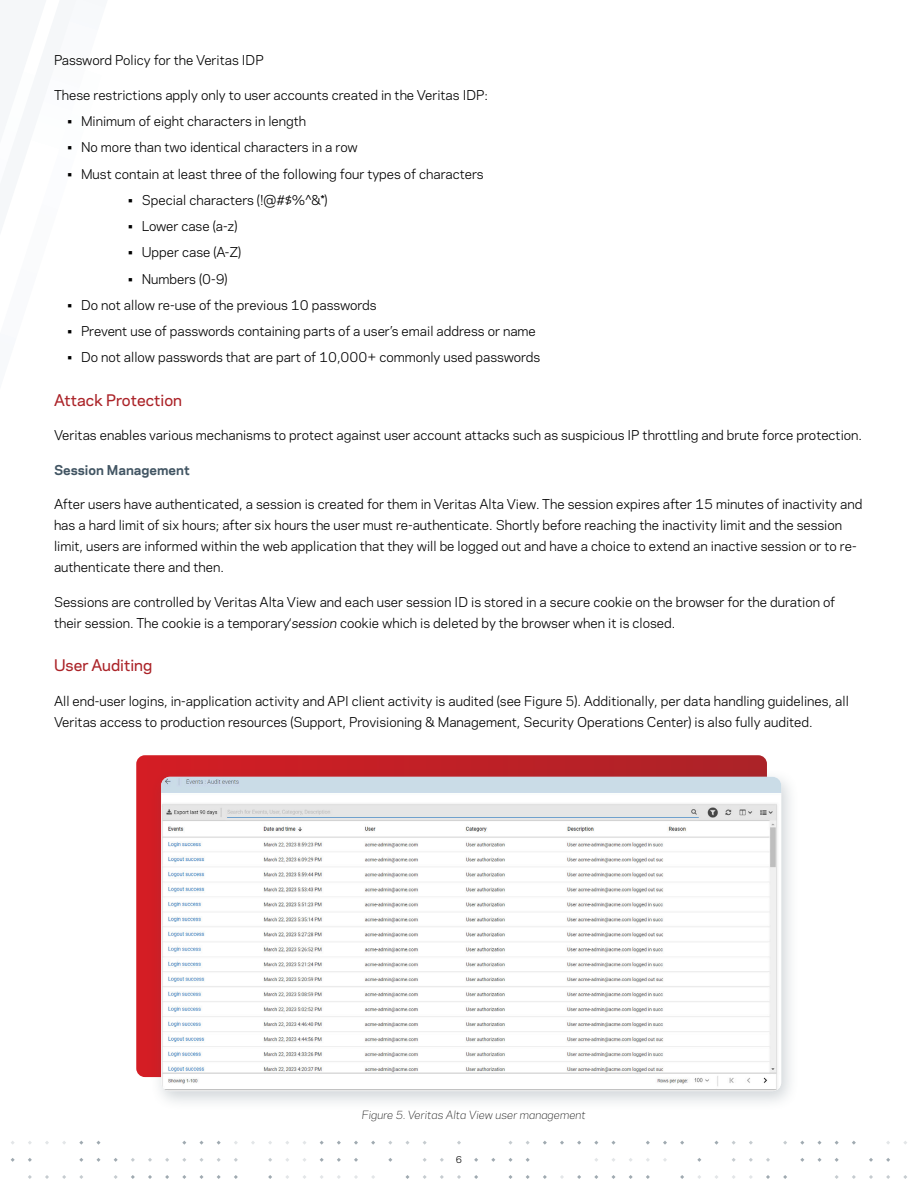
<style>
.page{position:relative;width:918px;height:1188px;background:#fff}
.page>*{position:absolute;margin:0;border:0;box-sizing:border-box;transform-origin:0 0}
.Paragraph_Title{font:500 15px "Polaris";color:#ab2328}
.Body_Copy{font:12.75px/21px "Polaris";color:#000}
.Paragraph_Subtitle{font:700 12.75px "Polaris";color:#425563}
.t1{font:italic 300 10.65px "Polaris";color:#000}
.t2{font:9px "Polaris";color:#000}
.s1{font-style:italic}
</style>
<div class="page">
<svg style="left:783px;top:1175px;width:4px;height:4px"></svg>
<svg style="left:766px;top:1158px;width:4px;height:4px"></svg>
<svg style="left:766px;top:1175px;width:4px;height:4px"></svg>
<svg style="left:749px;top:1158px;width:4px;height:4px"></svg>
<svg style="left:714px;top:1141px;width:5px;height:4px"></svg>
<svg style="left:697px;top:1158px;width:4px;height:4px"></svg>
<svg style="left:680px;top:1141px;width:4px;height:4px"></svg>
<svg style="left:680px;top:1175px;width:4px;height:4px"></svg>
<svg style="left:663px;top:1141px;width:4px;height:4px"></svg>
<svg style="left:646px;top:1141px;width:4px;height:4px"></svg>
<svg style="left:646px;top:1175px;width:4px;height:4px"></svg>
<svg style="left:629px;top:1175px;width:4px;height:4px"></svg>
<svg style="left:611px;top:1141px;width:5px;height:4px"></svg>
<svg style="left:611px;top:1175px;width:5px;height:4px"></svg>
<svg style="left:594px;top:1175px;width:4px;height:4px"></svg>
<svg style="left:577px;top:1141px;width:4px;height:4px"></svg>
<svg style="left:577px;top:1175px;width:4px;height:4px"></svg>
<svg style="left:560px;top:1141px;width:4px;height:4px"></svg>
<svg style="left:560px;top:1175px;width:4px;height:4px"></svg>
<svg style="left:543px;top:1141px;width:4px;height:4px"></svg>
<svg style="left:543px;top:1175px;width:4px;height:4px"></svg>
<svg style="left:526px;top:1158px;width:4px;height:4px"></svg>
<svg style="left:526px;top:1175px;width:4px;height:4px"></svg>
<svg style="left:508px;top:1141px;width:5px;height:4px"></svg>
<svg style="left:508px;top:1158px;width:5px;height:4px"></svg>
<svg style="left:508px;top:1175px;width:5px;height:4px"></svg>
<svg style="left:491px;top:1158px;width:4px;height:4px"></svg>
<svg style="left:474px;top:1158px;width:4px;height:4px"></svg>
<svg style="left:474px;top:1175px;width:4px;height:4px"></svg>
<svg style="left:457px;top:1141px;width:4px;height:4px"></svg>
<svg style="left:457px;top:1175px;width:4px;height:4px"></svg>
<svg style="left:440px;top:1158px;width:4px;height:4px"></svg>
<svg style="left:440px;top:1175px;width:4px;height:4px"></svg>
<svg style="left:423px;top:1175px;width:4px;height:4px"></svg>
<svg style="left:405px;top:1141px;width:5px;height:4px"></svg>
<svg style="left:405px;top:1175px;width:5px;height:4px"></svg>
<svg style="left:388px;top:1158px;width:4px;height:4px"></svg>
<svg style="left:371px;top:1141px;width:4px;height:4px"></svg>
<svg style="left:354px;top:1141px;width:4px;height:4px"></svg>
<svg style="left:354px;top:1158px;width:4px;height:4px"></svg>
<svg style="left:354px;top:1175px;width:4px;height:4px"></svg>
<svg style="left:337px;top:1141px;width:4px;height:4px"></svg>
<svg style="left:337px;top:1158px;width:4px;height:4px"></svg>
<svg style="left:320px;top:1158px;width:4px;height:4px"></svg>
<svg style="left:268px;top:1158px;width:4px;height:4px"></svg>
<svg style="left:268px;top:1175px;width:4px;height:4px"></svg>
<svg style="left:234px;top:1158px;width:4px;height:4px"></svg>
<svg style="left:234px;top:1175px;width:4px;height:4px"></svg>
<svg style="left:217px;top:1175px;width:4px;height:4px"></svg>
<svg style="left:199px;top:1141px;width:5px;height:4px"></svg>
<svg style="left:199px;top:1158px;width:5px;height:4px"></svg>
<svg style="left:199px;top:1175px;width:5px;height:4px"></svg>
<svg style="left:182px;top:1175px;width:4px;height:4px"></svg>
<svg style="left:165px;top:1158px;width:4px;height:4px"></svg>
<svg style="left:165px;top:1175px;width:4px;height:4px"></svg>
<svg style="left:148px;top:1158px;width:4px;height:4px"></svg>
<svg style="left:148px;top:1175px;width:4px;height:4px"></svg>
<svg style="left:131px;top:1158px;width:4px;height:4px"></svg>
<svg style="left:131px;top:1175px;width:4px;height:4px"></svg>
<svg style="left:114px;top:1158px;width:4px;height:4px"></svg>
<svg style="left:114px;top:1175px;width:4px;height:4px"></svg>
<svg style="left:96px;top:1141px;width:5px;height:4px"></svg>
<svg style="left:96px;top:1158px;width:5px;height:4px"></svg>
<svg style="left:79px;top:1158px;width:4px;height:4px"></svg>
<svg style="left:79px;top:1175px;width:4px;height:4px"></svg>
<svg style="left:62px;top:1175px;width:4px;height:4px"></svg>
<svg style="left:45px;top:1175px;width:4px;height:4px"></svg>
<svg style="left:28px;top:1158px;width:4px;height:4px"></svg>
<svg style="left:28px;top:1175px;width:4px;height:4px"></svg>
<svg style="left:11px;top:1158px;width:4px;height:4px"></svg>
<svg style="left:903px;top:1175px;width:4px;height:4px"></svg>
<svg style="left:886px;top:1158px;width:4px;height:4px"></svg>
<svg style="left:886px;top:1175px;width:4px;height:4px"></svg>
<svg style="left:869px;top:1158px;width:4px;height:4px"></svg>
<svg style="left:869px;top:1175px;width:4px;height:4px"></svg>
<svg style="left:852px;top:1141px;width:4px;height:4px"></svg>
<svg style="left:852px;top:1175px;width:4px;height:4px"></svg>
<svg style="left:835px;top:1158px;width:4px;height:4px"></svg>
<svg style="left:835px;top:1175px;width:4px;height:4px"></svg>
<svg style="left:817px;top:1141px;width:5px;height:4px"></svg>
<svg style="left:817px;top:1158px;width:5px;height:4px"></svg>
<svg style="left:800px;top:1158px;width:4px;height:4px"></svg>
<svg style="left:136px;top:755px;width:631px;height:322px;background:#c7232a"></svg>
<div style="left:150px;top:768px;width:649px;height:344px;background:#425563;opacity:.25"></div>
<img style="left:161px;top:777px;width:620px;height:314px">
<p class="Body_Copy" style="left:54px;top:49px;width:211px">Password Policy for the Veritas IDP</p>
<p class="Body_Copy" style="left:54px;top:84px;width:436px">These restrictions apply only to user accounts created in the Veritas IDP:</p>
<p class="Body_Copy" style="left:68px;top:110px;width:240px">• Minimum of eight characters in length</p>
<p class="Body_Copy" style="left:68px;top:136px;width:292px">• No more than two identical characters in a row</p>
<p class="Body_Copy" style="left:68px;top:162px;width:418px">• Must contain at least three of the following four types of characters</p>
<p class="Body_Copy" style="left:128px;top:189px;width:201px">• Special characters (!@#$%^&amp;*)</p>
<p class="Body_Copy" style="left:128px;top:215px;width:111px">• Lower case (a-z)</p>
<p class="Body_Copy" style="left:128px;top:241px;width:115px">• Upper case (A-Z)</p>
<p class="Body_Copy" style="left:128px;top:267px;width:101px">• Numbers (0-9)</p>
<p class="Body_Copy" style="left:68px;top:294px;width:311px">• Do not allow re-use of the previous 10 passwords</p>
<p class="Body_Copy" style="left:68px;top:320px;width:470px">• Prevent use of passwords containing parts of a user’s email address or name</p>
<p class="Body_Copy" style="left:68px;top:346px;width:474px">• Do not allow passwords that are part of 10,000+ commonly used passwords</p>
<p class="Paragraph_Title" style="left:54px;top:389px;width:130px">Attack Protection</p>
<p class="Body_Copy" style="left:54px;top:424px;width:810px">Veritas enables various mechanisms to protect against user account attacks such as suspicious IP throttling and brute force protection.</p>
<p class="Paragraph_Subtitle" style="left:54px;top:460px;width:137px">Session Management</p>
<p class="Body_Copy" style="left:54px;top:493px;width:810px">After users have authenticated, a session is created for them in Veritas Alta View. The session expires after 15 minutes of inactivity and has a hard limit of six hours; after six hours the user must re-authenticate. Shortly before reaching the inactivity limit and the session limit, users are informed within the web application that they will be logged out and have a choice to extend an inactive session or to re&shy;authenticate there and then.</p>
<p class="Body_Copy" style="left:54px;top:591px;width:783px">Sessions are controlled by Veritas Alta View and each user session ID is stored in a secure cookie on the browser for the duration of their session. The cookie is a temporary‘<span class="s1">session</span> cookie which is deleted by the browser when it is closed.</p>
<p class="Paragraph_Title" style="left:54px;top:654px;width:100px">User Auditing</p>
<p class="Body_Copy" style="left:54px;top:690px;width:796px">All end-user logins, in-application activity and API client activity is audited (see Figure 5). Additionally, per data handling guidelines, all<br>Veritas access to production resources (Support, Provisioning &amp; Management, Security Operations Center) is also fully audited.</p>
<p class="t1" style="left:362px;top:1107px;width:226px">Figure 5. Veritas Alta View user management</p>
<p class="t2" style="left:456px;top:1153px;width:8px">6</p>
</div>
